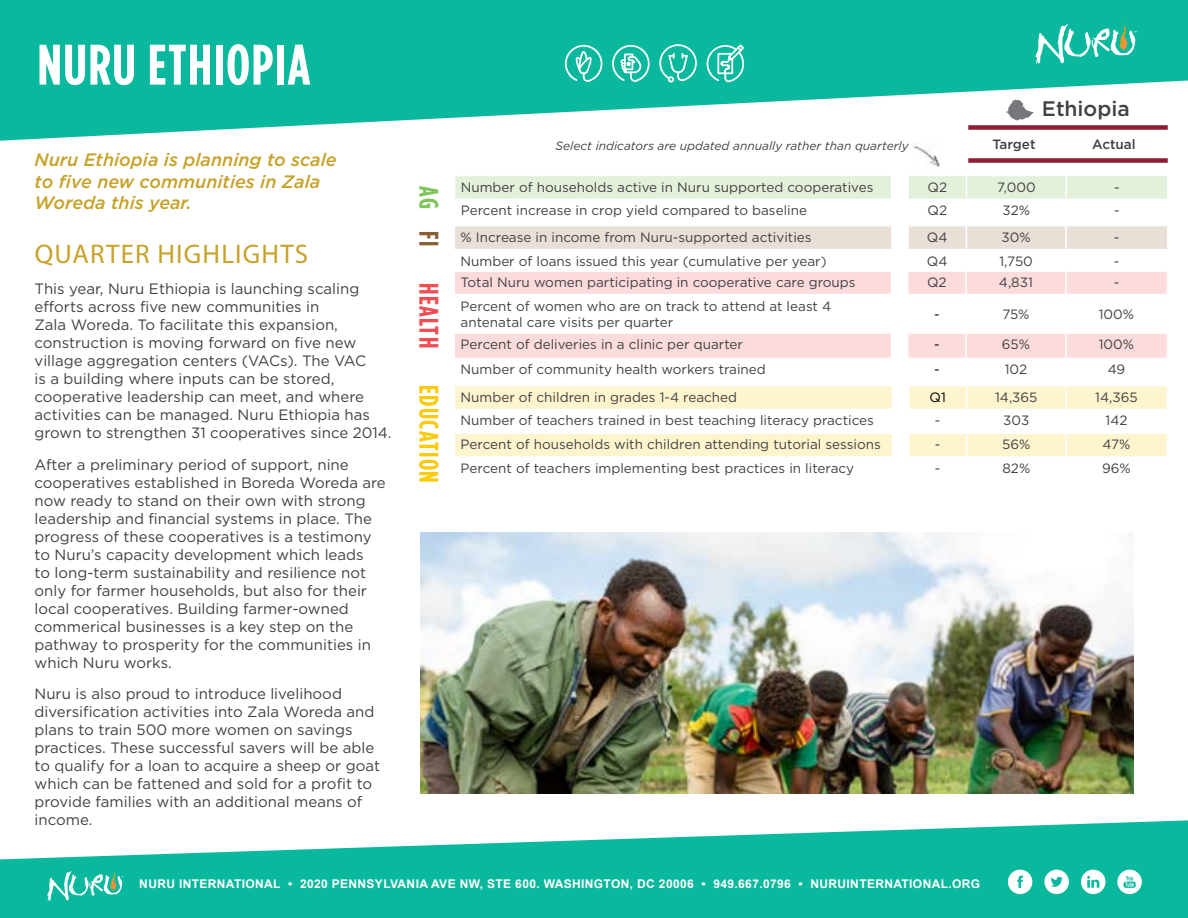
<style>
.page{position:relative;width:1188px;height:918px;background:#fff}
.page>*{position:absolute;margin:0;border:0;box-sizing:border-box;transform-origin:0 0}
.t1{font:700 57px "Gotham Condensed";letter-spacing:.025em;color:#fff}
.t2{font:27px "Myriad Pro";letter-spacing:.045em;color:#c7a229}
.t3{font:700 27px "Gotham Condensed";letter-spacing:.05em;color:#faca0c}
.t4{font:700 27px "Gotham Condensed";letter-spacing:.05em;color:#f04d52}
.t5{font:700 27px "Gotham Condensed";color:#80c45c}
.t6{font:500 21px "Gotham";color:#414042}
.t7{font:italic 500 18px/21.6px "Gotham";color:#c7a229}
.t8{font:15px/18px "Gotham";color:#414042}
.t9{font:13.5px/16.2px "Gotham";color:#414042}
.t10{font:500 13.5px "Gotham";color:#414042}
.t11{font:13.5px "Gotham";color:#000}
.t12{font:700 12px "Arial";letter-spacing:.03em;color:#fff}
.t13{font:italic 12px "Gotham";color:#414042}
.s1{color:#8a5f32}
</style>
<div class="page">
<div style="left:968px;top:158px;width:92px;height:5px;background:#911a35"></div>
<div style="left:1060px;top:158px;width:108px;height:5px;background:#911a35"></div>
<div style="left:967px;top:93px;width:202px;height:72px;border:2px solid #fff"></div>
<div style="left:455px;top:334px;width:712px;height:24px;background:#fcdbdc"></div>
<svg style="left:455px;top:176px;width:712px;height:118px"></svg>
<hr style="left:965px;top:334px;width:2px;height:24px;background:#fff">
<hr style="left:1065px;top:334px;width:2px;height:24px;background:#fff">
<svg style="left:455px;top:386px;width:712px;height:70px;fill:#fef4ce"></svg>
<hr style="left:966px;top:386px;width:2px;height:23px;background:#fff">
<hr style="left:1065px;top:386px;width:2px;height:23px;background:#fff">
<hr style="left:455px;top:409px;width:437px;height:1px;background:#fff">
<hr style="left:909px;top:409px;width:58px;height:1px;background:#fff">
<hr style="left:967px;top:409px;width:99px;height:1px;background:#fff">
<hr style="left:966px;top:410px;width:2px;height:23px;background:#fff">
<hr style="left:1066px;top:409px;width:101px;height:1px;background:#fff">
<hr style="left:1065px;top:410px;width:2px;height:23px;background:#fff">
<hr style="left:455px;top:433px;width:437px;height:1px;background:#fff">
<hr style="left:909px;top:433px;width:58px;height:1px;background:#fff">
<hr style="left:967px;top:433px;width:99px;height:1px;background:#fff">
<hr style="left:966px;top:434px;width:2px;height:22px;background:#fff">
<hr style="left:1066px;top:433px;width:101px;height:1px;background:#fff">
<hr style="left:1065px;top:434px;width:2px;height:22px;background:#fff">
<svg style="left:891px;top:334px;width:18px;height:123px"></svg>
<img style="left:913px;top:143px;width:27px;height:24px">
<img style="left:420px;top:532px;width:714px;height:261px">
<svg style="left:0;top:820px;width:1188px;height:98px;fill:#09b89d"></svg>
<svg style="left:0;top:0;width:1188px;height:141px;fill:#09b89d"></svg>
<svg style="left:1035px;top:22px;width:102px;height:42px"></svg>
<svg style="left:47px;top:870px;width:77px;height:31px;background:#47c7b1"></svg>
<svg style="left:1008px;top:870px;width:24px;height:24px"></svg>
<svg style="left:1044px;top:870px;width:25px;height:24px"></svg>
<svg style="left:1081px;top:870px;width:25px;height:24px"></svg>
<svg style="left:1117px;top:870px;width:25px;height:24px"></svg>
<svg style="left:565px;top:45px;width:37px;height:37px"></svg>
<svg style="left:612px;top:45px;width:38px;height:37px"></svg>
<svg style="left:659px;top:44px;width:38px;height:38px"></svg>
<svg style="left:707px;top:45px;width:37px;height:37px"></svg>
<h1 class="t1" style="left:37px;top:31px;width:274px">NURU ETHIOPIA</h1>
<p class="t7" style="left:35px;top:149px;width:304px">Nuru Ethiopia is planning to scale to five new communities in Zala<br>Woreda this year.</p>
<h2 class="t2" style="left:35px;top:237px;width:275px">QUARTER HIGHLIGHTS</h2>
<p class="t8" style="left:35px;top:280px;width:358px">This year, Nuru Ethiopia is launching scaling efforts across five new communities in<br>Zala Woreda. To facilitate this expansion, construction is moving forward on five new village aggregation centers (VACs). The VAC<br>is a building where inputs can be stored, cooperative leadership can meet, and where activities can be managed. Nuru Ethiopia has grown to strengthen 31 cooperatives since 2014.</p>
<p class="t8" style="left:35px;top:455px;width:353px">After a preliminary period of support, nine cooperatives established in Boreda Woreda are now ready to stand on their own with strong leadership and financial systems in place. The progress of these cooperatives is a testimony to Nuru’s capacity development which leads<br>to long-term sustainability and resilience not only for farmer households, but also for their local cooperatives. Building farmer-owned commerical businesses is a key step on the pathway to prosperity for the communities in which Nuru works.</p>
<p class="t8" style="left:35px;top:685px;width:347px">Nuru is also proud to introduce livelihood diversification activities into Zala Woreda and plans to train 500 more women on savings practices. These successful savers will be able to qualify for a loan to acquire a sheep or goat which can be fattened and sold for a profit to provide families with an additional means of income.</p>
<h2 class="t5" style="left:445px;top:186px;width:62px;rotate:90deg">AG <span class="s1">FI</span></h2>
<h2 class="t4" style="left:445px;top:283px;width:67px;rotate:90deg">HEALTH</h2>
<h2 class="t3" style="left:445px;top:385px;width:100px;rotate:90deg">EDUCATION</h2>
<p class="t13" style="left:556px;top:139px;width:355px">Select indicators are updated annually rather than quarterly</p>
<h3 class="t6" style="left:1042px;top:97px;width:89px">Ethiopia</h3>
<p class="t10" style="left:992px;top:136px;width:45px">Target</p>
<p class="t10" style="left:1092px;top:136px;width:45px">Actual</p>
<p class="t9" style="left:461px;top:178px;width:414px">Number of households active in Nuru supported cooperatives</p>
<p class="t9" style="left:928px;top:178px;width:21px">Q2</p>
<p class="t9" style="left:997px;top:178px;width:40px">7,000</p>
<p class="t9" style="left:1114px;top:178px;width:7px">-</p>
<p class="t9" style="left:461px;top:202px;width:348px">Percent increase in crop yield compared to baseline</p>
<p class="t9" style="left:928px;top:202px;width:21px">Q2</p>
<p class="t9" style="left:1003px;top:202px;width:29px">32%</p>
<p class="t9" style="left:1114px;top:202px;width:7px">-</p>
<p class="t9" style="left:461px;top:229px;width:353px">% Increase in income from Nuru-supported activities</p>
<p class="t9" style="left:927px;top:229px;width:22px">Q4</p>
<p class="t9" style="left:1002px;top:229px;width:31px">30%</p>
<p class="t9" style="left:1114px;top:229px;width:7px">-</p>
<p class="t9" style="left:461px;top:252px;width:368px">Number of loans issued this year (cumulative per year)</p>
<p class="t9" style="left:927px;top:252px;width:22px">Q4</p>
<p class="t9" style="left:999px;top:252px;width:35px">1,750</p>
<p class="t9" style="left:1114px;top:252px;width:7px">-</p>
<p class="t9" style="left:461px;top:274px;width:397px">Total Nuru women participating in cooperative care groups</p>
<p class="t9" style="left:927px;top:274px;width:21px">Q2</p>
<p class="t9" style="left:999px;top:274px;width:35px">4,831</p>
<p class="t9" style="left:1114px;top:274px;width:7px">-</p>
<p class="t9" style="left:461px;top:298px;width:372px">Percent of women who are on track to attend at least 4 antenatal care visits per quarter</p>
<p class="t11" style="left:934px;top:307px;width:7px">-</p>
<p class="t9" style="left:1002px;top:306px;width:29px">75%</p>
<p class="t9" style="left:1099px;top:306px;width:37px">100%</p>
<p class="t9" style="left:461px;top:336px;width:284px">Percent of deliveries in a clinic per quarter</p>
<p class="t11" style="left:934px;top:337px;width:7px">-</p>
<p class="t9" style="left:1002px;top:336px;width:30px">65%</p>
<p class="t9" style="left:1099px;top:336px;width:37px">100%</p>
<p class="t9" style="left:461px;top:361px;width:307px">Number of community health workers trained</p>
<p class="t11" style="left:934px;top:362px;width:7px">-</p>
<p class="t9" style="left:1005px;top:361px;width:24px">102</p>
<p class="t9" style="left:1108px;top:361px;width:19px">49</p>
<p class="t9" style="left:461px;top:388px;width:278px">Number of children in grades 1-4 reached</p>
<p class="t11" style="left:930px;top:389px;width:18px">Q1</p>
<p class="t9" style="left:995px;top:388px;width:44px">14,365</p>
<p class="t9" style="left:1095px;top:388px;width:44px">14,365</p>
<p class="t9" style="left:461px;top:412px;width:415px">Number of teachers trained in best teaching literacy practices</p>
<p class="t9" style="left:935px;top:412px;width:7px">-</p>
<p class="t9" style="left:1003px;top:412px;width:28px">303</p>
<p class="t9" style="left:1106px;top:412px;width:23px">142</p>
<p class="t9" style="left:461px;top:436px;width:422px">Percent of households with children attending tutorial sessions</p>
<p class="t9" style="left:935px;top:436px;width:7px">-</p>
<p class="t9" style="left:1002px;top:436px;width:30px">56%</p>
<p class="t9" style="left:1103px;top:436px;width:29px">47%</p>
<p class="t9" style="left:461px;top:460px;width:395px">Percent of teachers implementing best practices in literacy</p>
<p class="t9" style="left:935px;top:460px;width:7px">-</p>
<p class="t9" style="left:1002px;top:460px;width:29px">82%</p>
<p class="t9" style="left:1102px;top:460px;width:30px">96%</p>
<p class="t12" style="left:139px;top:876px;width:842px">NURU INTERNATIONAL • 2020 PENNSYLVANIA AVE NW, STE 600. WASHINGTON, DC 20006 • 949.667.0796 • NURUINTERNATIONAL.ORG</p>
</div>
